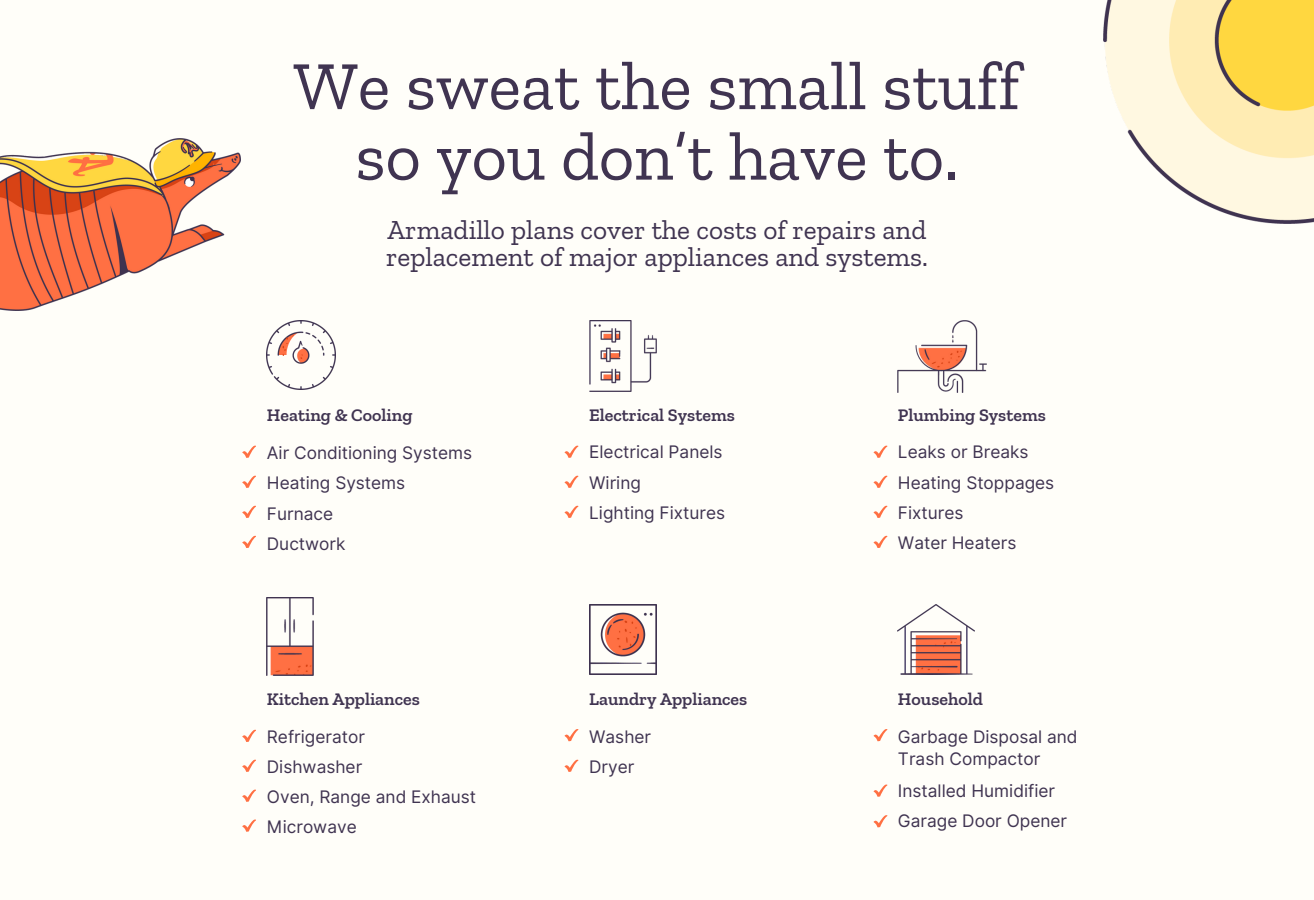
<style>
.page{position:relative;width:1314px;height:900px;background:#fffef9}
.page>*{position:absolute;margin:0;border:0;box-sizing:border-box;transform-origin:0 0}
.t1{font:68.8px/70.4px "Zilla Slab";color:#403451;text-align:center}
.t2{font:27.4px/27px "Zilla Slab";color:#403451}
.t3{font:600 18px "Zilla Slab";color:#403451}
.t4{font:17.2px "Inter";color:#403451}
</style>
<div class="page">
<img style="left:267px;top:321px;width:69px;height:69px">
<img style="left:589px;top:321px;width:68px;height:70px">
<img style="left:898px;top:321px;width:88px;height:72px">
<img style="left:267px;top:598px;width:46px;height:78px">
<img style="left:589px;top:604px;width:68px;height:71px">
<svg style="left:565px;top:446px;width:13px;height:12px"></svg>
<svg style="left:565px;top:476px;width:13px;height:12px"></svg>
<svg style="left:565px;top:506px;width:13px;height:12px"></svg>
<svg style="left:874px;top:446px;width:13px;height:12px"></svg>
<svg style="left:874px;top:476px;width:13px;height:12px"></svg>
<svg style="left:874px;top:506px;width:13px;height:12px"></svg>
<svg style="left:874px;top:536px;width:13px;height:12px"></svg>
<svg style="left:242px;top:730px;width:14px;height:12px"></svg>
<svg style="left:242px;top:760px;width:14px;height:12px"></svg>
<svg style="left:242px;top:790px;width:14px;height:12px"></svg>
<svg style="left:242px;top:820px;width:14px;height:12px"></svg>
<svg style="left:242px;top:446px;width:14px;height:12px"></svg>
<svg style="left:242px;top:476px;width:14px;height:12px"></svg>
<svg style="left:242px;top:506px;width:14px;height:12px"></svg>
<svg style="left:242px;top:536px;width:14px;height:12px"></svg>
<svg style="left:565px;top:729px;width:13px;height:12px"></svg>
<svg style="left:565px;top:760px;width:13px;height:12px"></svg>
<img style="left:0;top:138px;width:241px;height:173px">
<img style="left:1104px;top:0;width:210px;height:224px">
<img style="left:898px;top:604px;width:76px;height:71px">
<svg style="left:874px;top:729px;width:13px;height:12px"></svg>
<svg style="left:874px;top:785px;width:13px;height:12px"></svg>
<svg style="left:874px;top:815px;width:13px;height:12px"></svg>
<p class="t1" style="left:294px;top:50px;width:728px">We sweat the small stuff so you don’t have to.</p>
<p class="t2" style="left:386px;top:217px;width:543px">Armadillo plans cover the costs of repairs and replacement of major appliances and systems.</p>
<h3 class="t3" style="left:267px;top:404px;width:147px">Heating &amp; Cooling</h3>
<p class="t4" style="left:267px;top:443px;width:207px">Air Conditioning Systems</p>
<p class="t4" style="left:267px;top:473px;width:140px">Heating Systems</p>
<p class="t4" style="left:267px;top:503px;width:68px">Furnace</p>
<p class="t4" style="left:267px;top:533px;width:80px">Ductwork</p>
<p class="t3" style="left:267px;top:688px;width:155px">Kitchen Appliances</p>
<h3 class="t4" style="left:267px;top:726px;width:100px">Refrigerator</h3>
<p class="t4" style="left:267px;top:756px;width:97px">Dishwasher</p>
<p class="t4" style="left:267px;top:787px;width:211px">Oven, Range and Exhaust</p>
<p class="t4" style="left:267px;top:817px;width:91px">Microwave</p>
<p class="t3" style="left:589px;top:404px;width:147px">Electrical Systems</p>
<p class="t4" style="left:589px;top:442px;width:135px">Electrical Panels</p>
<h3 class="t4" style="left:589px;top:472px;width:53px">Wiring</h3>
<p class="t4" style="left:589px;top:502px;width:137px">Lighting Fixtures</p>
<p class="t3" style="left:589px;top:688px;width:160px">Laundry Appliances</p>
<p class="t4" style="left:589px;top:726px;width:64px">Washer</p>
<p class="t4" style="left:589px;top:756px;width:47px">Dryer</p>
<p class="t3" style="left:898px;top:404px;width:149px">Plumbing Systems</p>
<p class="t4" style="left:898px;top:442px;width:132px">Leaks or Breaks</p>
<p class="t4" style="left:898px;top:472px;width:158px">Heating Stoppages</p>
<p class="t4" style="left:898px;top:502px;width:67px">Fixtures</p>
<p class="t4" style="left:898px;top:533px;width:120px">Water Heaters</p>
<p class="t3" style="left:898px;top:688px;width:86px">Household</p>
<p class="t4" style="left:898px;top:727px;width:181px">Garbage Disposal and</p>
<p class="t4" style="left:898px;top:748px;width:144px">Trash Compactor</p>
<h3 class="t4" style="left:898px;top:780px;width:159px">Installed Humidifier</h3>
<p class="t4" style="left:898px;top:811px;width:171px">Garage Door Opener</p>
</div>
